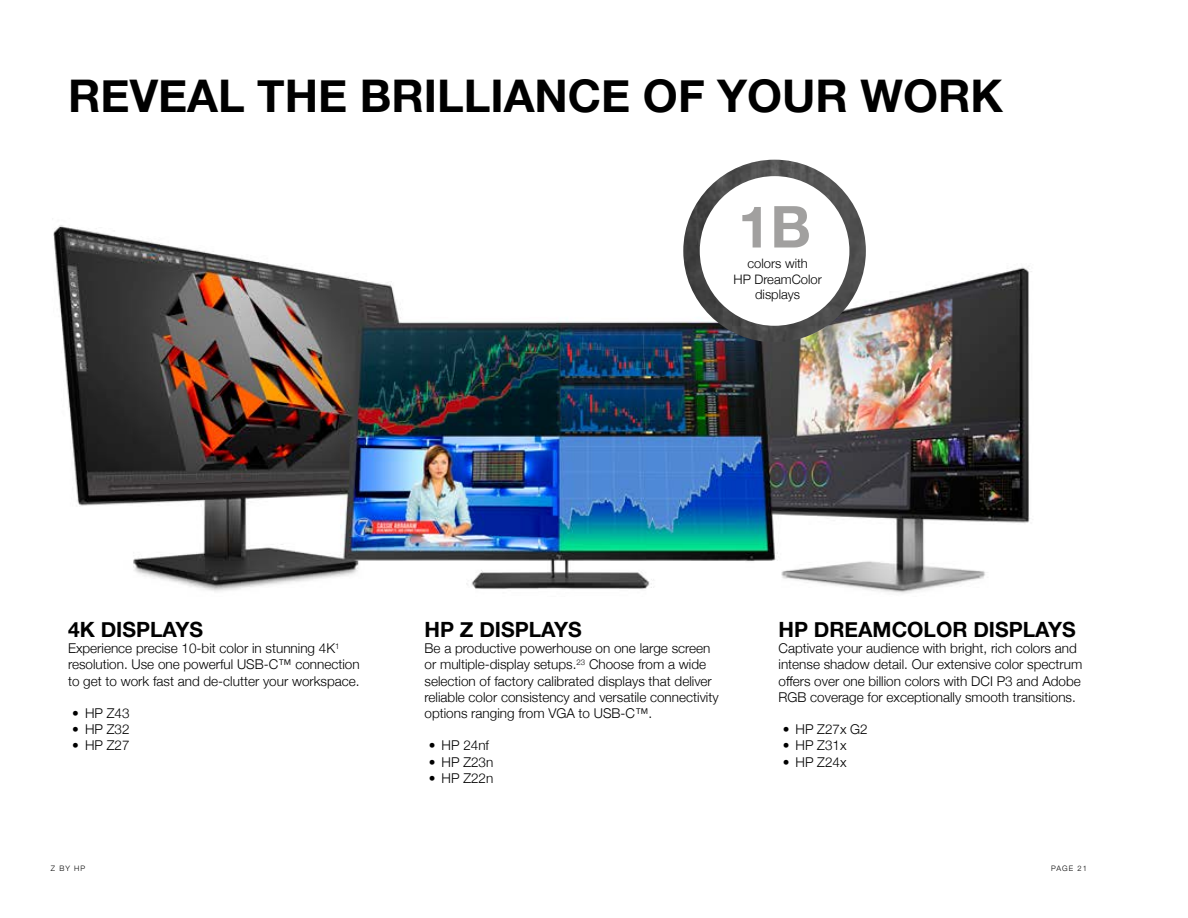
<style>
.page{position:relative;width:1188px;height:918px;background:#fff}
.page>*{position:absolute;margin:0;border:0;box-sizing:border-box;transform-origin:0 0}
.t1{font:700 57.9px "Helvetica Neue";color:#a1a09f}
.t2{font:700 45px "Helvetica Neue";color:#000}
.t3{font:700 21px "Helvetica Neue";color:#000}
.t4{font:300 13.5px/16.2px "Helvetica Neue";color:#000}
.t5{font:300 13.05px/15.6px "Helvetica Neue";color:#000;text-align:center}
.t6{font:300 7.5px "Helvetica Neue";letter-spacing:.14em;color:#000}
</style>
<div class="page">
<img style="left:53px;top:194px;width:979px;height:400px">
<img style="left:683px;top:160px;width:183px;height:182px;border-radius:91px">
<div style="left:700px;top:176px;width:149px;height:150px;background:#fff;border-radius:50%"></div>
<h2 class="t2" style="left:68px;top:61px;width:937px">REVEAL THE BRILLIANCE OF YOUR WORK</h2>
<h1 class="t1" style="left:738px;top:181px;width:74px">1B</h1>
<p class="t5" style="left:734px;top:255px;width:90px">colors with<br>HP DreamColor displays</p>
<h3 class="t3" style="left:68px;top:613px;width:136px">4K DISPLAYS</h3>
<p class="t4" style="left:68px;top:639px;width:293px">Experience precise 10-bit color in stunning 4K<sup>1 </sup>resolution. Use one powerful USB-C™ connection to get to work fast and de-clutter your workspace.</p>
<p class="t4" style="left:72px;top:704px;width:59px">• HP Z43</p>
<p class="t4" style="left:72px;top:720px;width:59px">• HP Z32</p>
<p class="t4" style="left:72px;top:737px;width:59px">• HP Z27</p>
<h3 class="t3" style="left:425px;top:613px;width:159px">HP Z DISPLAYS</h3>
<p class="t4" style="left:425px;top:639px;width:296px">Be a productive powerhouse on one large screen or multiple-display setups.<sup>23</sup> Choose from a wide selection of factory calibrated displays that deliver reliable color consistency and versatile connectivity options ranging from VGA to USB-C™.</p>
<p class="t4" style="left:429px;top:737px;width:62px">• HP 24nf</p>
<p class="t4" style="left:429px;top:753px;width:66px">• HP Z23n</p>
<p class="t4" style="left:429px;top:769px;width:66px">• HP Z22n</p>
<h3 class="t3" style="left:779px;top:613px;width:299px">HP DREAMCOLOR DISPLAYS</h3>
<p class="t4" style="left:779px;top:639px;width:305px">Captivate your audience with bright, rich colors and intense shadow detail. Our extensive color spectrum offers over one billion colors with DCI P3 and Adobe RGB coverage for exceptionally smooth transitions.</p>
<p class="t4" style="left:783px;top:720px;width:87px">• HP Z27x G2</p>
<p class="t4" style="left:783px;top:737px;width:65px">• HP Z31x</p>
<p class="t4" style="left:783px;top:753px;width:65px">• HP Z24x</p>
<p class="t6" style="left:51px;top:862px;width:36px">Z BY HP</p>
<p class="t6" style="left:1051px;top:862px;width:37px">PAGE 21</p>
</div>
